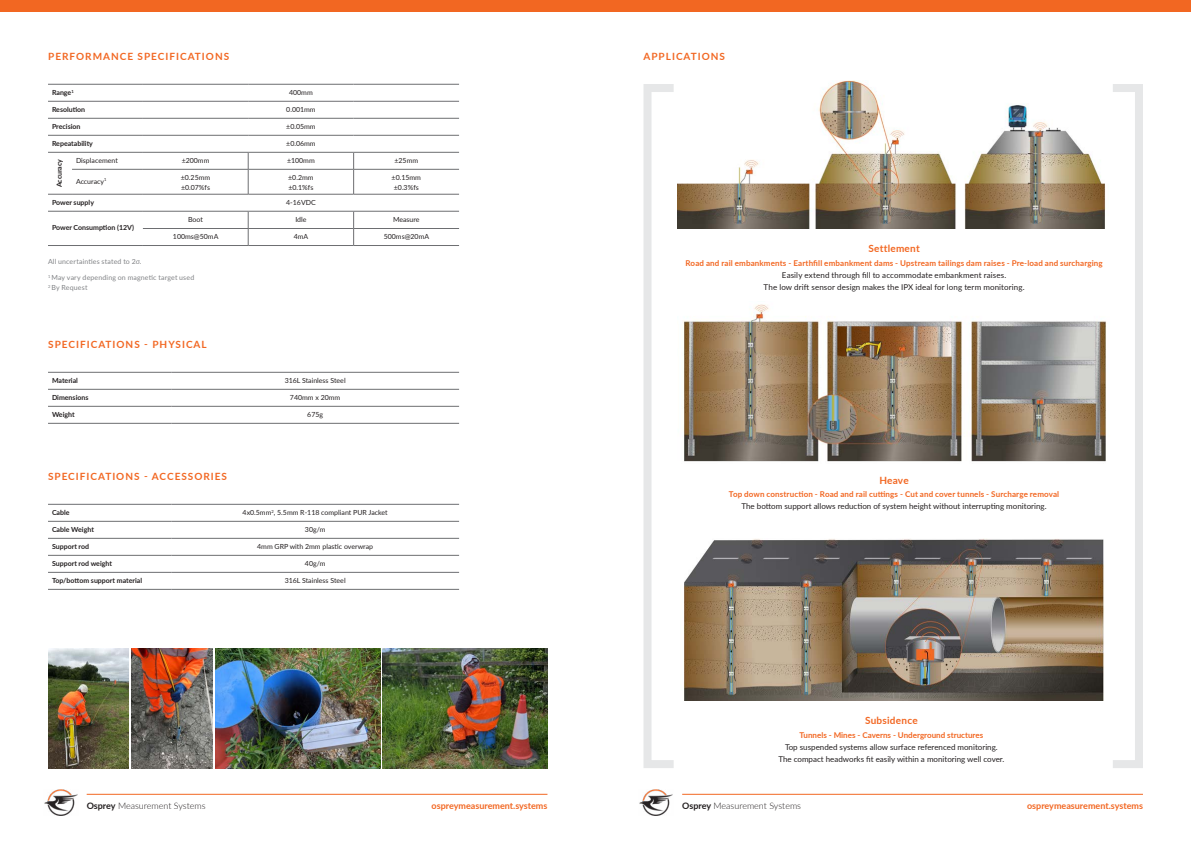
<style>
.page{position:relative;width:1191px;height:842px;background:#fff}
.page>*{position:absolute;margin:0;border:0;box-sizing:border-box;transform-origin:0 0}
.t1{font:700 10px "Lato";letter-spacing:.1em;color:#f26722}
.t2{font:700 10px "Lato";letter-spacing:.025em;color:#f26722}
.t3{font:700 9px "Lato";color:#f26722}
.t4{font:300 9px "Lato";color:#231f20}
.t5{font:8px/12px "Lato";color:#231f20;text-align:center}
.t6{font:700 8px "Lato";letter-spacing:.015em;color:#f26722}
.t7{font:7px/10px "Lato";color:#231f20}
.t8{font:700 7px "Lato";color:#231f20}
.t9{font:7px/10px "Lato";letter-spacing:.02em;color:#808285}
.s1{font-weight:700}
</style>
<div class="page">
<hr style="left:87px;top:794px;width:460px;height:1px;background:#f26722">
<img style="left:44px;top:790px;width:34px;height:25px">
<hr style="left:682px;top:794px;width:461px;height:1px;background:#f26722">
<img style="left:639px;top:790px;width:34px;height:25px">
<hr style="left:354px;top:152px;width:105px;height:1px;background:#6d6e71">
<hr style="left:354px;top:169px;width:105px;height:1px;background:#6d6e71">
<hr style="left:354px;top:194px;width:105px;height:1px;background:#6d6e71">
<hr style="left:248px;top:152px;width:106px;height:1px;background:#6d6e71">
<hr style="left:248px;top:169px;width:106px;height:1px;background:#6d6e71">
<svg style="left:248px;top:153px;width:1px;height:41px"></svg>
<svg style="left:353px;top:153px;width:1px;height:41px"></svg>
<hr style="left:248px;top:194px;width:106px;height:1px;background:#6d6e71">
<svg style="left:48px;top:84px;width:24px;height:1px"></svg>
<hr style="left:72px;top:84px;width:71px;height:1px;background:#6d6e71">
<hr style="left:143px;top:84px;width:105px;height:1px;background:#6d6e71">
<hr style="left:248px;top:84px;width:106px;height:1px;background:#6d6e71">
<hr style="left:354px;top:84px;width:105px;height:1px;background:#6d6e71">
<svg style="left:48px;top:101px;width:24px;height:1px"></svg>
<hr style="left:72px;top:101px;width:71px;height:1px;background:#6d6e71">
<hr style="left:143px;top:101px;width:105px;height:1px;background:#6d6e71">
<hr style="left:248px;top:101px;width:106px;height:1px;background:#6d6e71">
<hr style="left:354px;top:101px;width:105px;height:1px;background:#6d6e71">
<svg style="left:48px;top:118px;width:24px;height:1px"></svg>
<hr style="left:72px;top:118px;width:71px;height:1px;background:#6d6e71">
<hr style="left:143px;top:118px;width:105px;height:1px;background:#6d6e71">
<hr style="left:248px;top:118px;width:106px;height:1px;background:#6d6e71">
<hr style="left:354px;top:118px;width:105px;height:1px;background:#6d6e71">
<svg style="left:48px;top:135px;width:24px;height:1px"></svg>
<hr style="left:72px;top:135px;width:71px;height:1px;background:#6d6e71">
<hr style="left:143px;top:135px;width:105px;height:1px;background:#6d6e71">
<hr style="left:248px;top:135px;width:106px;height:1px;background:#6d6e71">
<hr style="left:354px;top:135px;width:105px;height:1px;background:#6d6e71">
<svg style="left:48px;top:152px;width:24px;height:1px"></svg>
<hr style="left:72px;top:152px;width:71px;height:1px;background:#6d6e71">
<hr style="left:143px;top:152px;width:105px;height:1px;background:#6d6e71">
<hr style="left:72px;top:169px;width:71px;height:1px;background:#6d6e71">
<hr style="left:143px;top:169px;width:105px;height:1px;background:#6d6e71">
<svg style="left:48px;top:194px;width:24px;height:1px"></svg>
<hr style="left:72px;top:194px;width:71px;height:1px;background:#6d6e71">
<hr style="left:143px;top:194px;width:105px;height:1px;background:#6d6e71">
<svg style="left:48px;top:211px;width:24px;height:1px"></svg>
<hr style="left:72px;top:211px;width:71px;height:1px;background:#6d6e71">
<hr style="left:143px;top:211px;width:105px;height:1px;background:#6d6e71">
<hr style="left:248px;top:211px;width:106px;height:1px;background:#6d6e71">
<hr style="left:354px;top:211px;width:105px;height:1px;background:#6d6e71">
<hr style="left:48px;top:372px;width:123px;height:1px;background:#6d6e71">
<hr style="left:48px;top:389px;width:123px;height:1px;background:#6d6e71">
<hr style="left:48px;top:406px;width:123px;height:1px;background:#6d6e71">
<hr style="left:48px;top:423px;width:123px;height:1px;background:#6d6e71">
<hr style="left:171px;top:372px;width:288px;height:1px;background:#6d6e71">
<hr style="left:171px;top:389px;width:288px;height:1px;background:#6d6e71">
<hr style="left:171px;top:406px;width:288px;height:1px;background:#6d6e71">
<hr style="left:171px;top:423px;width:288px;height:1px;background:#6d6e71">
<hr style="left:48px;top:504px;width:123px;height:1px;background:#6d6e71">
<hr style="left:48px;top:521px;width:123px;height:1px;background:#6d6e71">
<hr style="left:48px;top:538px;width:123px;height:1px;background:#6d6e71">
<hr style="left:48px;top:555px;width:123px;height:1px;background:#6d6e71">
<hr style="left:48px;top:572px;width:123px;height:1px;background:#6d6e71">
<hr style="left:48px;top:589px;width:123px;height:1px;background:#6d6e71">
<hr style="left:171px;top:504px;width:288px;height:1px;background:#6d6e71">
<hr style="left:171px;top:521px;width:288px;height:1px;background:#6d6e71">
<hr style="left:171px;top:538px;width:288px;height:1px;background:#6d6e71">
<hr style="left:171px;top:555px;width:288px;height:1px;background:#6d6e71">
<hr style="left:171px;top:572px;width:288px;height:1px;background:#6d6e71">
<hr style="left:171px;top:589px;width:288px;height:1px;background:#6d6e71">
<hr style="left:143px;top:228px;width:105px;height:1px;background:#6d6e71">
<hr style="left:248px;top:228px;width:106px;height:1px;background:#6d6e71">
<svg style="left:248px;top:211px;width:1px;height:34px"></svg>
<hr style="left:354px;top:228px;width:105px;height:1px;background:#6d6e71">
<svg style="left:353px;top:211px;width:1px;height:34px"></svg>
<hr style="left:48px;top:245px;width:95px;height:1px;background:#6d6e71">
<hr style="left:143px;top:245px;width:105px;height:1px;background:#6d6e71">
<hr style="left:248px;top:245px;width:106px;height:1px;background:#6d6e71">
<hr style="left:354px;top:245px;width:105px;height:1px;background:#6d6e71">
<img style="left:48px;top:648px;width:81px;height:120px">
<img style="left:132px;top:648px;width:81px;height:120px">
<img style="left:215px;top:648px;width:165px;height:120px">
<img style="left:383px;top:648px;width:164px;height:120px">
<img style="left:681px;top:81px;width:423px;height:147px">
<img style="left:683px;top:304px;width:421px;height:158px">
<img style="left:683px;top:539px;width:421px;height:161px">
<svg style="left:643px;top:84px;width:38px;height:684px"></svg>
<svg style="left:1104px;top:84px;width:39px;height:684px"></svg>
<div style="left:0;top:0;width:1191px;height:11px;background:#f26722"></div>
<p class="t1" style="left:48px;top:49px;width:182px">PERFORMANCE SPECIFICATIONS</p>
<p class="t8" style="left:52px;top:87px;width:23px">Range<sup>1</sup></p>
<p class="t7" style="left:289px;top:87px;width:25px">400mm</p>
<p class="t8" style="left:52px;top:104px;width:35px">Resolution</p>
<p class="t7" style="left:286px;top:104px;width:31px">0.001mm</p>
<p class="t8" style="left:52px;top:121px;width:30px">Precision</p>
<p class="t7" style="left:286px;top:121px;width:31px">±0.05mm</p>
<p class="t8" style="left:52px;top:138px;width:42px">Repeatability</p>
<p class="t7" style="left:286px;top:138px;width:31px">±0.06mm</p>
<p class="t7" style="left:76px;top:155px;width:43px">Displacement</p>
<p class="t7" style="left:182px;top:155px;width:29px">±200mm</p>
<p class="t7" style="left:287px;top:155px;width:29px">±100mm</p>
<p class="t7" style="left:394px;top:155px;width:25px">±25mm</p>
<p class="t7" style="left:181px;top:172px;width:31px">±0.25mm ±0.07%fs</p>
<p class="t7" style="left:288px;top:172px;width:27px">±0.2mm ±0.1%fs</p>
<p class="t7" style="left:392px;top:172px;width:31px;text-align:center">±0.15mm ±0.3%fs</p>
<p class="t8" style="left:52px;top:197px;width:43px">Power supply</p>
<p class="t7" style="left:286px;top:197px;width:31px">4-16VDC</p>
<p class="t8" style="left:54px;top:187px;width:30px;rotate:-90deg">Accuracy</p>
<p class="t7" style="left:76px;top:176px;width:32px">Accuracy<sup>1</sup></p>
<p class="t8" style="left:52px;top:222px;width:83px">Power Consumption (12V)</p>
<p class="t7" style="left:188px;top:215px;width:16px">Boot</p>
<p class="t7" style="left:295px;top:215px;width:13px">Idle</p>
<p class="t7" style="left:393px;top:215px;width:28px">Measure</p>
<p class="t7" style="left:173px;top:232px;width:47px">100ms@50mA</p>
<p class="t7" style="left:294px;top:232px;width:16px">4mA</p>
<p class="t7" style="left:384px;top:232px;width:47px">500ms@20mA</p>
<p class="t9" style="left:48px;top:257px;width:95px">All uncertainties stated to 2σ.</p>
<p class="t9" style="left:48px;top:272px;width:148px"><sup>1</sup> May vary depending on magnetic target used<br><sup>2</sup> By Request</p>
<p class="t1" style="left:48px;top:337px;width:160px">SPECIFICATIONS - PHYSICAL</p>
<p class="t8" style="left:52px;top:375px;width:28px">Material</p>
<p class="t7" style="left:285px;top:375px;width:62px">316L Stainless Steel</p>
<p class="t8" style="left:52px;top:392px;width:38px">Dimensions</p>
<p class="t7" style="left:290px;top:392px;width:52px">740mm x 20mm</p>
<p class="t8" style="left:52px;top:409px;width:24px">Weight</p>
<p class="t7" style="left:307px;top:409px;width:17px">675g</p>
<p class="t1" style="left:48px;top:469px;width:181px">SPECIFICATIONS - ACCESSORIES</p>
<p class="t8" style="left:52px;top:507px;width:19px">Cable</p>
<p class="t7" style="left:243px;top:507px;width:147px">4x0.5mm<sup>2</sup>, 5.5mm R-118 compliant PUR Jacket</p>
<p class="t8" style="left:52px;top:524px;width:43px">Cable Weight</p>
<p class="t7" style="left:305px;top:524px;width:22px">30g/m</p>
<p class="t8" style="left:52px;top:541px;width:39px">Support rod</p>
<p class="t7" style="left:257px;top:541px;width:117px">4mm GRP with 2mm plastic overwrap</p>
<p class="t8" style="left:52px;top:558px;width:61px">Support rod weight</p>
<p class="t7" style="left:305px;top:558px;width:22px">40g/m</p>
<p class="t8" style="left:52px;top:575px;width:92px">Top/bottom support material</p>
<p class="t7" style="left:285px;top:575px;width:62px">316L Stainless Steel</p>
<p class="t1" style="left:643px;top:49px;width:83px">APPLICATIONS</p>
<p class="t2" style="left:868px;top:241px;width:53px">Settlement</p>
<p class="t6" style="left:685px;top:257px;width:419px">Road and rail embankments - Earthfill embankment dams - Upstream tailings dam raises - Pre-load and surcharging</p>
<p class="t5" style="left:763px;top:269px;width:262px">Easily extend through fill to accommodate embankment raises.<br>The low drift sensor design makes the IPX ideal for long term monitoring.</p>
<p class="t1" style="left:879px;top:473px;width:31px">Heave</p>
<p class="t6" style="left:728px;top:488px;width:332px">Top down construction - Road and rail cuttings - Cut and cover tunnels - Surcharge removal</p>
<p class="t5" style="left:741px;top:500px;width:306px">The bottom support allows reduction of system height without interrupting monitoring.</p>
<p class="t2" style="left:865px;top:713px;width:54px">Subsidence</p>
<p class="t6" style="left:799px;top:729px;width:185px">Tunnels - Mines - Caverns - Underground structures</p>
<p class="t5" style="left:778px;top:740px;width:228px">Top suspended systems allow surface referenced monitoring.<br>The compact headworks fit easily within a monitoring well cover.</p>
<p class="t4" style="left:87px;top:800px;width:120px"><span class="s1">Osprey</span> Measurement Systems</p>
<p class="t3" style="left:431px;top:799px;width:117px">ospreymeasurement.systems</p>
<p class="t4" style="left:682px;top:800px;width:120px"><span class="s1">Osprey</span> Measurement Systems</p>
<p class="t3" style="left:1027px;top:799px;width:117px">ospreymeasurement.systems</p>
</div>
